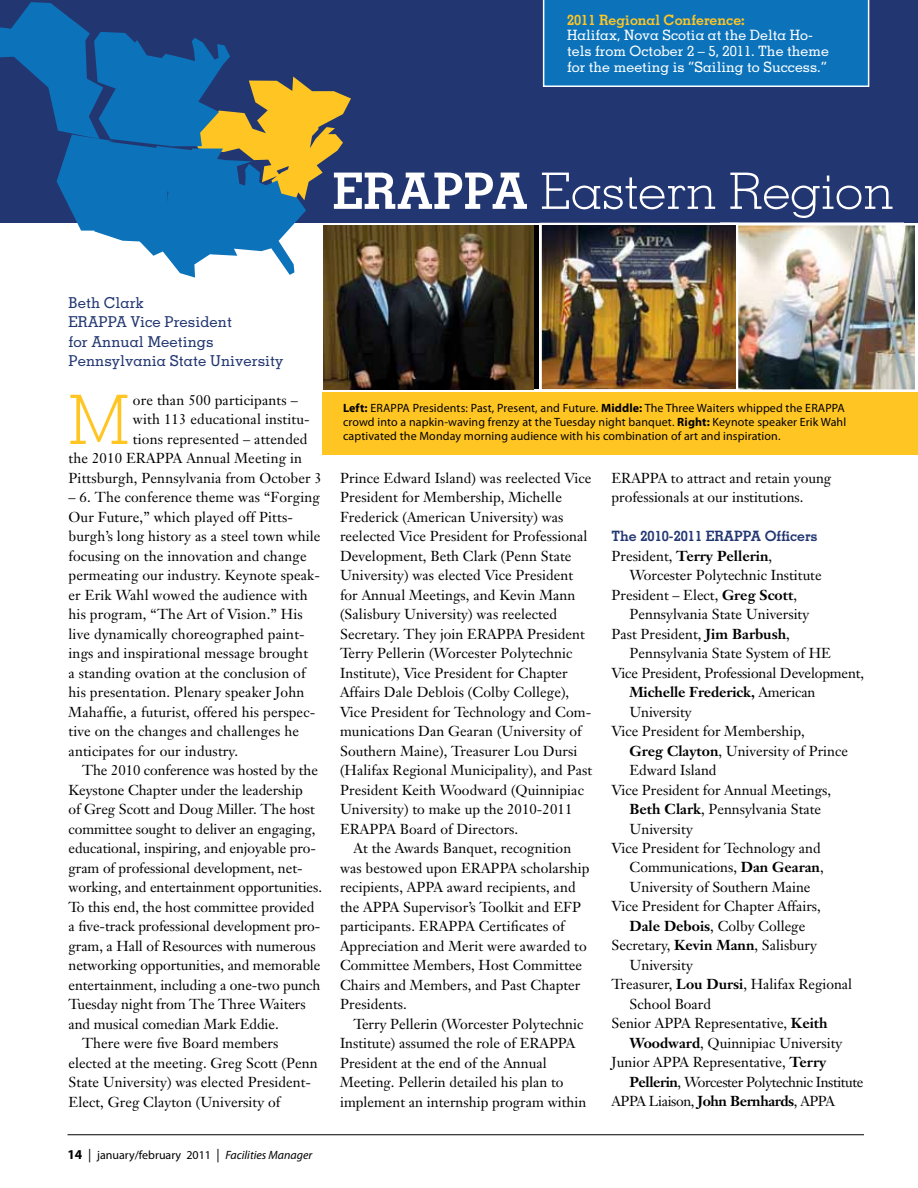
<style>
.page{position:relative;width:918px;height:1188px;background:#fff}
.page>*{position:absolute;margin:0;border:0;box-sizing:border-box;transform-origin:0 0}
.t1{font:300 68.25px "Memphis";color:#ffc623}
.t2{font:300 50.25px "Memphis";color:#fff}
.t3{font:500 15px/19.5px "Memphis";color:#223771}
.t4{font:14.25px/19.5px "Janson Text";letter-spacing:.005em;color:#000}
.t5{font:500 14.25px/15.8px "Memphis";color:#fff}
.t6{font:14.25px "Janson Text";letter-spacing:-.03em;color:#000}
.t7{font:700 14.25px "Janson Text";letter-spacing:-.01em;color:#000}
.t8{font:700 14.25px "Memphis";color:#223771}
.t9{font:700 14.25px "Memphis";color:#ffc623}
.t10{font:12px/14.2px "Myriad Pro";letter-spacing:.01em;color:#000}
.s1{font-weight:700}
.s2{font-weight:700;font-size:13.5px}
.s3{font-size:13.5px}
.s4{font-style:italic}
.s5{font-weight:400}
</style>
<div class="page">
<hr style="left:68px;top:1134px;width:796px;height:1px;background:#000">
<div style="left:323px;top:225px;width:216px;height:164px;background:#000"></div>
<img style="left:323px;top:225px;width:211px;height:164px">
<div style="left:0;top:0;width:918px;height:222px;background:#223771"></div>
<img style="left:738px;top:226px;width:176px;height:162px">
<div style="left:720px;top:222px;width:198px;height:170px;border:3px solid #fff"></div>
<img style="left:543px;top:226px;width:192px;height:162px">
<div style="left:540px;top:223px;width:198px;height:168px;border:2px solid #fff"></div>
<svg style="left:0;top:2px;width:351px;height:276px"></svg>
<div style="left:323px;top:392px;width:595px;height:63px;background:#ffc623"></div>
<div style="left:904px;top:0;width:14px;height:223px;background:#223771"></div>
<div style="left:543px;top:0;width:327px;height:87px;background:#0c73bb"></div>
<p class="t9" style="left:567px;top:11px;width:179px">2011 Regional Conference:</p>
<p class="t5" style="left:567px;top:27px;width:264px">Halifax, Nova Scotia at the Delta Ho&shy;tels from October 2 – 5, 2011. The theme for the meeting is “Sailing to Success.”</p>
<h2 class="t2" style="left:333px;top:160px;width:563px"><span class="s1">ERAPPA</span> Eastern Region</h2>
<p class="t3" style="left:69px;top:292px;width:216px">Beth Clark<br>ERAPPA Vice President<br>for Annual Meetings<br>Pennsylvania State University</p>
<h1 class="t1" style="left:69px;top:378px;width:62px">M</h1>
<p class="t4" style="left:133px;top:390px;width:166px">ore than 500 participants –</p>
<p class="t4" style="left:133px;top:410px;width:178px">with 113 educational institu-</p>
<p class="t4" style="left:133px;top:429px;width:176px">tions represented – attended</p>
<p class="t4" style="left:69px;top:449px;width:235px">the 2010 ERAPPA Annual Meeting in</p>
<p class="t4" style="left:69px;top:468px;width:255px">Pittsburgh, Pennsylvania from October 3</p>
<p class="t4" style="left:69px;top:488px;width:254px">– 6. The conference theme was “Forging Our Future,” which played off Pitts&shy;burgh’s long history as a steel town while focusing on the innovation and change permeating our industry. Keynote speak&shy;er Erik Wahl wowed the audience with his program, “The Art of Vision.” His live dynamically choreographed paint&shy;ings and inspirational message brought<br>a standing ovation at the conclusion of his presentation. Plenary speaker John Mahaffie, a futurist, offered his perspec&shy;tive on the changes and challenges he anticipates for our industry.</p>
<p class="t4" style="left:82px;top:761px;width:237px">The 2010 conference was hosted by the</p>
<p class="t4" style="left:69px;top:780px;width:236px">Keystone Chapter under the leadership</p>
<p class="t4" style="left:69px;top:800px;width:248px">of Greg Scott and Doug Miller. The host</p>
<p class="t4" style="left:69px;top:819px;width:248px">committee sought to deliver an engaging,</p>
<p class="t4" style="left:69px;top:839px;width:249px">educational, inspiring, and enjoyable pro-</p>
<p class="t4" style="left:69px;top:858px;width:236px">gram of professional development, net-</p>
<p class="t4" style="left:69px;top:878px;width:255px">working, and entertainment opportunities.</p>
<p class="t4" style="left:69px;top:897px;width:247px">To this end, the host committee provided</p>
<p class="t4" style="left:69px;top:917px;width:253px">a five-track professional development pro-</p>
<p class="t4" style="left:69px;top:936px;width:249px">gram, a Hall of Resources with numerous</p>
<p class="t4" style="left:69px;top:956px;width:253px">networking opportunities, and memorable</p>
<p class="t4" style="left:69px;top:975px;width:253px">entertainment, including a one-two punch</p>
<p class="t4" style="left:69px;top:995px;width:239px">Tuesday night from The Three Waiters</p>
<p class="t4" style="left:69px;top:1014px;width:212px">and musical comedian Mark Eddie.</p>
<p class="t4" style="left:82px;top:1034px;width:198px">There were five Board members</p>
<p class="t4" style="left:69px;top:1053px;width:251px">elected at the meeting. Greg Scott (Penn</p>
<p class="t4" style="left:69px;top:1072px;width:244px">State University) was elected President-</p>
<p class="t4" style="left:69px;top:1092px;width:213px">Elect, Greg Clayton (University of</p>
<p class="t10" style="left:68px;top:1148px;width:246px"><span class="s2">14</span> <span class="s3">|</span> january/february 2011 <span class="s3">|</span> <span class="s4">Facilities Manager</span></p>
<p class="t10" style="left:343px;top:400px;width:505px"><span class="s1">Left:</span> ERAPPA Presidents: Past, Present, and Future. <span class="s1">Middle:</span> The Three Waiters whipped the ERAPPA crowd into a napkin-waving frenzy at the Tuesday night banquet. <span class="s1">Right:</span> Keynote speaker Erik Wahl captivated the Monday morning audience with his combination of art and inspiration.</p>
<p class="t4" style="left:340px;top:468px;width:254px">Prince Edward Island) was reelected Vice President for Membership, Michelle Frederick (American University) was reelected Vice President for Professional Development, Beth Clark (Penn State University) was elected Vice President for Annual Meetings, and Kevin Mann (Salisbury University) was reelected Secretary. They join ERAPPA President Terry Pellerin (Worcester Polytechnic Institute), Vice President for Chapter Affairs Dale Deblois (Colby College), Vice President for Technology and Com&shy;munications Dan Gearan (University of Southern Maine), Treasurer Lou Dursi (Halifax Regional Municipality), and Past President Keith Woodward (Quinnipiac University) to make up the 2010-2011<br>ERAPPA Board of Directors.</p>
<p class="t4" style="left:340px;top:838px;width:251px;text-indent:13px">At the Awards Banquet, recognition was bestowed upon ERAPPA scholarship recipients, APPA award recipients, and the APPA Supervisor’s Toolkit and EFP participants. ERAPPA Certificates of Appreciation and Merit were awarded to Committee Members, Host Committee Chairs and Members, and Past Chapter Presidents.</p>
<p class="t4" style="left:340px;top:1014px;width:248px;text-indent:13px">Terry Pellerin (Worcester Polytechnic Institute) assumed the role of ERAPPA President at the end of the Annual Meeting. Pellerin detailed his plan to implement an internship program within</p>
<p class="t4" style="left:612px;top:468px;width:221px">ERAPPA to attract and retain young professionals at our institutions.</p>
<p class="t8" style="left:612px;top:527px;width:208px">The 2010-2011 ERAPPA Officers</p>
<p class="t7" style="left:612px;top:546px;width:162px"><span class="s5">President,</span> Terry Pellerin<span class="s5">,</span></p>
<p class="t4" style="left:630px;top:565px;width:194px">Worcester Polytechnic Institute</p>
<p class="t4" style="left:612px;top:585px;width:187px">President – Elect, <span class="s1">Greg Scott</span>,</p>
<p class="t4" style="left:630px;top:604px;width:181px">Pennsylvania State University</p>
<p class="t4" style="left:612px;top:624px;width:180px">Past President, <span class="s1">Jim Barbush</span>,</p>
<p class="t4" style="left:630px;top:643px;width:203px">Pennsylvania State System of HE</p>
<p class="t4" style="left:612px;top:663px;width:254px">Vice President, Professional Development,</p>
<p class="t7" style="left:630px;top:683px;width:187px">Michelle Frederick, <span class="s5">American</span></p>
<p class="t4" style="left:630px;top:702px;width:64px">University</p>
<p class="t4" style="left:612px;top:721px;width:195px">Vice President for Membership,</p>
<p class="t4" style="left:630px;top:741px;width:220px"><span class="s1">Greg Clayton</span>, University of Prince</p>
<p class="t4" style="left:630px;top:760px;width:89px">Edward Island</p>
<p class="t4" style="left:612px;top:780px;width:221px">Vice President for Annual Meetings,</p>
<p class="t4" style="left:630px;top:799px;width:193px"><span class="s1">Beth Clark</span>, Pennsylvania State</p>
<p class="t4" style="left:630px;top:819px;width:65px">University</p>
<p class="t4" style="left:612px;top:838px;width:211px">Vice President for Technology and</p>
<p class="t4" style="left:630px;top:858px;width:196px">Communications, <span class="s1">Dan Gearan</span>,</p>
<p class="t4" style="left:630px;top:877px;width:183px">University of Southern Maine</p>
<p class="t4" style="left:612px;top:897px;width:211px">Vice President for Chapter Affairs,</p>
<p class="t4" style="left:630px;top:916px;width:177px"><span class="s1">Dale Debois</span>, Colby College</p>
<p class="t4" style="left:612px;top:936px;width:207px">Secretary, <span class="s1">Kevin Mann</span>, Salisbury</p>
<p class="t4" style="left:630px;top:955px;width:65px">University</p>
<p class="t4" style="left:612px;top:975px;width:242px">Treasurer, <span class="s1">Lou Dursi</span>, Halifax Regional</p>
<p class="t4" style="left:630px;top:994px;width:83px">School Board</p>
<p class="t4" style="left:612px;top:1014px;width:218px">Senior APPA Representative, <span class="s1">Keith</span></p>
<p class="t4" style="left:630px;top:1033px;width:214px"><span class="s1">Woodward</span>, Quinnipiac University</p>
<p class="t4" style="left:612px;top:1053px;width:216px">Junior APPA Representative, <span class="s1">Terry</span></p>
<p class="t6" style="left:630px;top:1073px;width:235px"><span class="s1">Pellerin</span>, Worcester Polytechnic Institute</p>
<p class="t6" style="left:612px;top:1092px;width:225px">APPA Liaison, <span class="s1">John Bernhards</span>, APPA</p>
</div>
